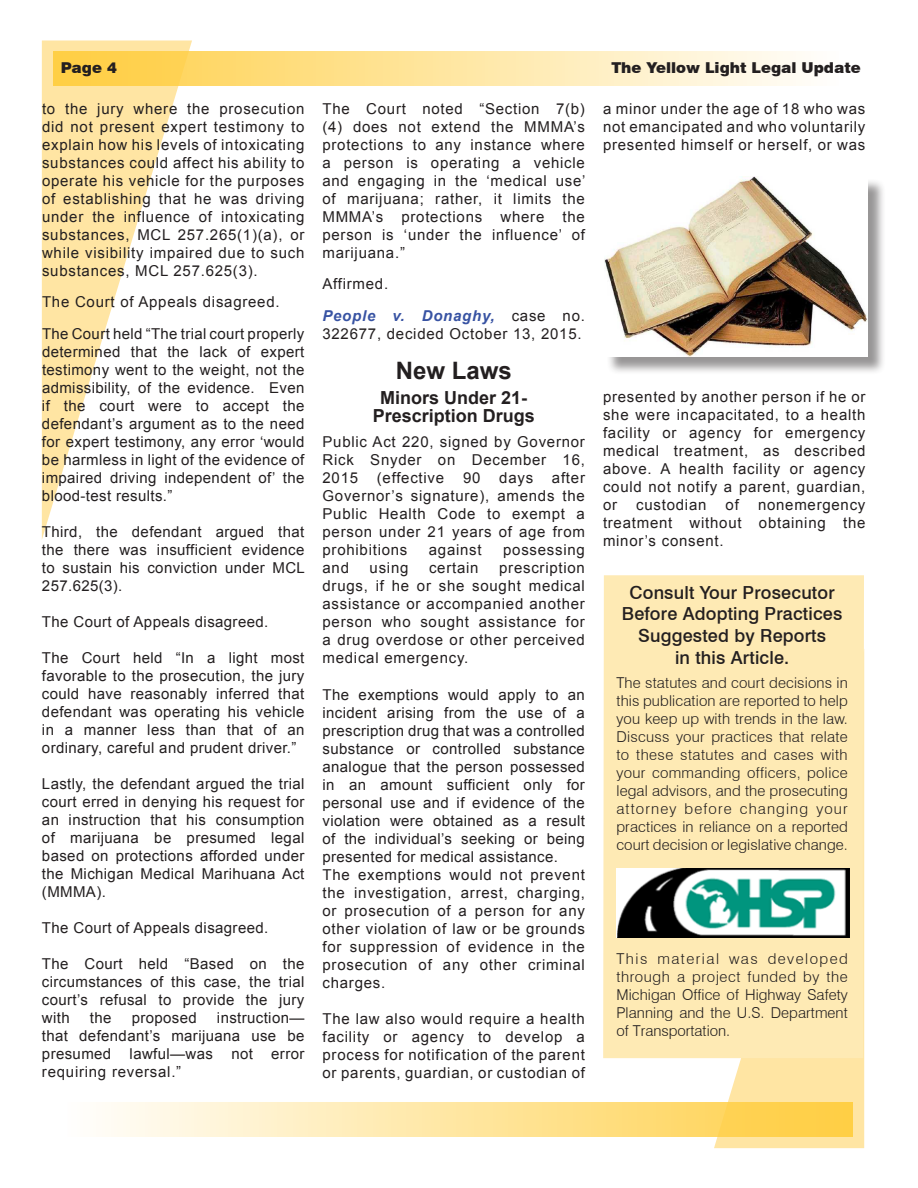
<style>
.page{position:relative;width:918px;height:1188px;background:#fff}
.page>*{position:absolute;margin:0;border:0;box-sizing:border-box;transform-origin:0 0}
.t1{font:700 24px "Arial";color:#231f20}
.t2{font:500 18px/21.6px "Swiss 721 BT";letter-spacing:.01em;color:#231f20;text-align:center}
.t3{font:700 18px/18px "Arial";color:#231f20;text-align:center}
.t4{font:15px/18px "Arial";letter-spacing:.05em;color:#231f20;text-align:justify}
.t5{font:15px/18px "Arial";letter-spacing:.025em;color:#231f20}
.t6{font:300 15px/18px "Swiss 721 BT";letter-spacing:.005em;color:#231f20;text-align:justify}
.t7{font:900 15px "Swiss 721 BT";color:#231f20}
.s1{font-weight:700;font-style:italic;color:#3853a3}
</style>
<div class="page">
<svg style="left:42px;top:40px;width:150px;height:499px"></svg>
<div style="left:53px;top:51px;width:785px;height:35px;background:linear-gradient(to right,#ffcd40,#fff)"></div>
<svg style="left:714px;top:1059px;width:150px;height:89px;background:#ffe7ab"></svg>
<div style="left:68px;top:1102px;width:785px;height:34px;background:linear-gradient(to right,#fff,#ffcd40)"></div>
<div style="left:603px;top:575px;width:262px;height:484px;background:#feeab4"></div>
<img style="left:617px;top:869px;width:233px;height:69px">
<div style="left:606px;top:178px;width:280px;height:197px;background:#231f20;opacity:.47"></div>
<img style="left:604px;top:176px;width:263px;height:180px">
<p class="t7" style="left:61px;top:59px;width:57px">Page 4</p>
<p class="t7" style="left:611px;top:59px;width:251px">The Yellow Light Legal Update</p>
<p class="t4" style="left:42px;top:99px;width:264px">to the jury where the prosecution did not present expert testimony to explain how his levels of intoxicating substances could affect his ability to operate his vehicle for the purposes of establishing that he was driving under the influence of intoxicating substances, MCL 257.265(1)(a), or while visibility impaired due to such substances, MCL 257.625(3).</p>
<p class="t5" style="left:42px;top:286px;width:264px;line-height:31.5px">The Court of Appeals disagreed.<br>The Court held “The trial court properly</p>
<p class="t4" style="left:42px;top:342px;width:264px">determined that the lack of expert testimony went to the weight, not the admissibility, of the evidence. Even if the court were to accept the defendant’s argument as to the need for expert testimony, any error ‘would be harmless in light of the evidence of impaired driving independent of’ the blood-test results.”</p>
<p class="t4" style="left:42px;top:522px;width:265px">Third, the defendant argued that the there was insufficient evidence to sustain his conviction under MCL 257.625(3).</p>
<p class="t5" style="left:42px;top:612px;width:228px">The Court of Appeals disagreed.</p>
<p class="t4" style="left:42px;top:648px;width:264px">The Court held “In a light most favorable to the prosecution, the jury could have reasonably inferred that defendant was operating his vehicle in a manner less than that of an ordinary, careful and prudent driver.”</p>
<p class="t4" style="left:42px;top:774px;width:264px">Lastly, the defendant argued the trial court erred in denying his request for an instruction that his consumption of marijuana be presumed legal based on protections afforded under the Michigan Medical Marihuana Act (MMMA).</p>
<p class="t5" style="left:42px;top:918px;width:228px">The Court of Appeals disagreed.</p>
<p class="t4" style="left:42px;top:954px;width:264px">The Court held “Based on the circumstances of this case, the trial court’s refusal to provide the jury with</p>
<p class="t4" style="left:322px;top:99px;width:264px">The Court noted “Section 7(b) (4) does not extend the MMMA’s protections to any instance where a person is operating a vehicle and engaging in the ‘medical use’ of marijuana; rather, it limits the MMMA’s protections where the person is ‘under the influence’ of marijuana.”</p>
<p class="t4" style="left:322px;top:268px;width:264px;line-height:31.5px">Affirmed.<br><span class="s1">People v. Donaghy,</span> case no.</p>
<p class="t4" style="left:322px;top:324px;width:261px">322677, decided October 13, 2015.</p>
<p class="t1" style="left:396px;top:354px;width:118px">New Laws</p>
<p class="t3" style="left:373px;top:389px;width:164px">Minors Under 21-<br>Prescription Drugs</p>
<p class="t4" style="left:322px;top:432px;width:264px">Public Act 220, signed by Governor Rick Snyder on December 16, 2015</p>
<p class="t4" style="left:603px;top:99px;width:264px">a minor under the age of 18 who was not emancipated and who voluntarily presented himself or herself, or was</p>
<p class="t4" style="left:603px;top:387px;width:264px">presented by another person if he or she were incapacitated, to a health facility or agency for emergency medical treatment, as described above. A health facility or agency could not notify a parent, guardian, or</p>
<p class="t4" style="left:322px;top:468px;width:264px;text-indent:229px">after Governor’s signature), amends the Public Health Code to exempt a person under 21 years of age from prohibitions</p>
<p class="t4" style="left:377px;top:468px;width:69px">(effective</p>
<p class="t4" style="left:463px;top:468px;width:19px">90</p>
<p class="t4" style="left:499px;top:468px;width:35px">days</p>
<p class="t4" style="left:636px;top:495px;width:72px">custodian</p>
<p class="t4" style="left:726px;top:495px;width:15px">of</p>
<p class="t4" style="left:603px;top:495px;width:264px;text-indent:155px">nonemergency treatment without obtaining the minor’s consent.</p>
<p class="t2" style="left:622px;top:582px;width:222px">Consult Your Prosecutor<br>Before Adopting Practices<br>Suggested by Reports<br>in this Article.</p>
<p class="t6" style="left:616px;top:674px;width:233px">The statutes and court decisions in this publication are reported to help you keep up with trends in the law.<br>Discuss your practices that relate to these statutes and cases with your commanding officers, police legal advisors, and the prosecuting attorney before changing your practices in reliance on a reported court decision or legislative change.</p>
<p class="t4" style="left:429px;top:540px;width:54px">against</p>
<p class="t4" style="left:503px;top:540px;width:83px">possessing</p>
<p class="t4" style="left:322px;top:558px;width:264px;text-indent:177px">prescription drugs, if he or she sought medical assistance or accompanied another person who sought assistance for a drug overdose or other perceived medical emergency.</p>
<p class="t5" style="left:322px;top:685px;width:264px">The exemptions would apply to an incident arising from the use of a prescription drug that was a controlled substance or controlled substance analogue that the person possessed in an amount sufficient only for personal use and if evidence of the violation were obtained as a result of the individual’s seeking or being presented for medical assistance.<br>The exemptions would not prevent the investigation, arrest, charging, or prosecution of a person for any other violation of law or be grounds for suppression of evidence in the prosecution of any other criminal charges.</p>
<p class="t4" style="left:322px;top:1009px;width:264px">The law also would require a health facility or agency to develop a process for notification of the parent or parents, guardian, or custodian of</p>
<p class="t4" style="left:322px;top:558px;width:28px">and</p>
<p class="t4" style="left:370px;top:558px;width:40px">using</p>
<p class="t4" style="left:429px;top:558px;width:51px">certain</p>
<p class="t6" style="left:616px;top:949px;width:233px">This material was developed through a project funded by the Michigan Office of Highway Safety Planning and the U.S. Department of Transportation.</p>
<p class="t4" style="left:42px;top:1008px;width:264px;text-indent:175px">instruction— that defendant’s marijuana use be presumed lawful—was not error requiring reversal.”</p>
<p class="t4" style="left:90px;top:1008px;width:23px">the</p>
<p class="t5" style="left:132px;top:1008px;width:67px">proposed</p>
</div>
